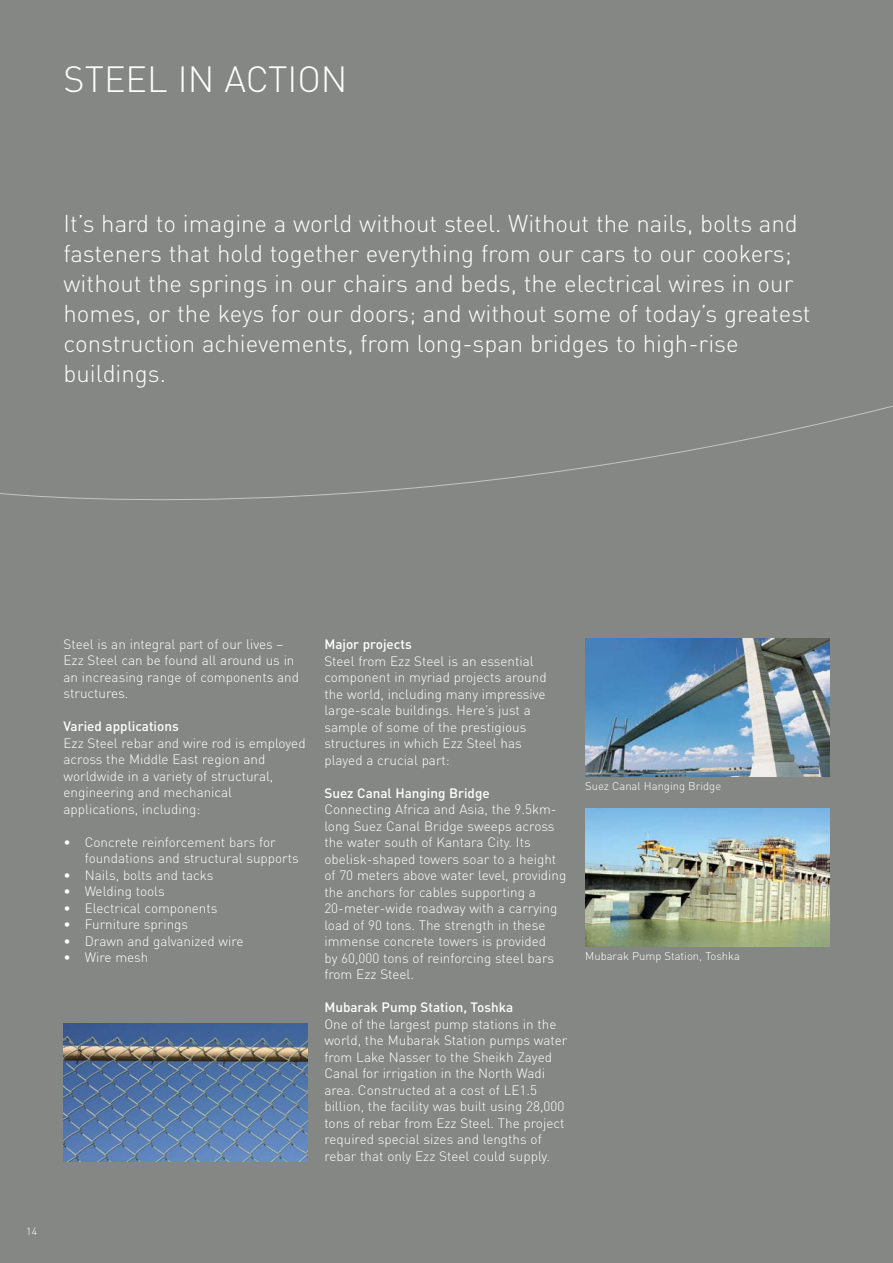
<style>
.page{position:relative;width:893px;height:1263px;background:#fff}
.page>*{position:absolute;margin:0;border:0;box-sizing:border-box;transform-origin:0 0}
.t1{font:300 36px "DIN";color:#fff}
.t2{font:300 24px/30px "DIN";color:#fff}
.t3{font:300 13.5px/16.5px "DIN";color:#fff}
.t4{font:500 13.5px "DIN";color:#fff}
.t5{font:300 11.25px "DIN";color:#fff}
.t6{font:300 10.5px "DIN";color:#fff}
</style>
<div class="page">
<div style="left:0;top:1px;width:893px;height:1262px;background:#858785"></div>
<img style="left:585px;top:809px;width:244px;height:138px">
<img style="left:585px;top:638px;width:244px;height:139px">
<img style="left:64px;top:1023px;width:243px;height:138px">
<svg style="left:0;top:406px;width:893px;height:95px"></svg>
<h1 class="t1" style="left:64px;top:66px;width:285px">STEEL IN ACTION</h1>
<p class="t2" style="left:64px;top:211px;width:749px">It’s hard to imagine a world without steel. Without the nails, bolts and fasteners that hold together everything from our cars to our cookers; without the springs in our chairs and beds, the electrical wires in our homes, or the keys for our doors; and without some of today’s greatest construction achievements, from long-span bridges to high-rise buildings.</p>
<p class="t6" style="left:26px;top:1227px;width:12px">14</p>
<p class="t3" style="left:64px;top:637px;width:237px">Steel is an integral part of our lives –<br>Ezz Steel can be found all around us in an increasing range of components and structures.</p>
<p class="t4" style="left:64px;top:722px;width:117px">Varied applications</p>
<p class="t3" style="left:64px;top:736px;width:244px">Ezz Steel rebar and wire rod is employed across the Middle East region and worldwide in a variety of structural, engineering and mechanical applications, including:</p>
<p class="t3" style="left:85px;top:835px;width:216px;text-indent:-21px">• Concrete reinforcement bars for foundations and structural supports</p>
<p class="t3" style="left:64px;top:868px;width:151px">• Nails, bolts and tacks</p>
<p class="t3" style="left:64px;top:885px;width:103px">• Welding tools</p>
<p class="t3" style="left:64px;top:901px;width:155px">• Electrical components</p>
<p class="t3" style="left:64px;top:918px;width:126px">• Furniture springs</p>
<p class="t3" style="left:64px;top:934px;width:182px">• Drawn and galvanized wire</p>
<p class="t3" style="left:64px;top:951px;width:86px">• Wire mesh</p>
<p class="t4" style="left:324px;top:639px;width:89px">Major projects</p>
<p class="t3" style="left:324px;top:654px;width:224px">Steel from Ezz Steel is an essential component in myriad projects around the world, including many impressive large-scale buildings. Here’s just a sample of some of the prestigious structures in which Ezz Steel has played a crucial part:</p>
<p class="t4" style="left:324px;top:788px;width:167px">Suez Canal Hanging Bridge</p>
<p class="t3" style="left:324px;top:803px;width:244px">Connecting Africa and Asia, the 9.5km&shy;long Suez Canal Bridge sweeps across the water south of Kantara City. Its obelisk-shaped towers soar to a height of 70 meters above water level, providing the anchors for cables supporting a 20-meter-wide roadway with a carrying load of 90 tons. The strength in these immense concrete towers is provided<br>by 60,000 tons of reinforcing steel bars from Ezz Steel.</p>
<p class="t4" style="left:324px;top:1002px;width:190px">Mubarak Pump Station, Toshka</p>
<p class="t3" style="left:324px;top:1017px;width:244px">One of the largest pump stations in the world, the Mubarak Station pumps water from Lake Nasser to the Sheikh Zayed Canal for irrigation in the North Wadi area. Constructed at a cost of LE1.5 billion, the facility was built using 28,000 tons of rebar from Ezz Steel. The project required special sizes and lengths of rebar that only Ezz Steel could supply.</p>
<p class="t5" style="left:585px;top:781px;width:138px">Suez Canal Hanging Bridge</p>
<p class="t5" style="left:585px;top:952px;width:156px">Mubarak Pump Station, Toshka</p>
</div>
